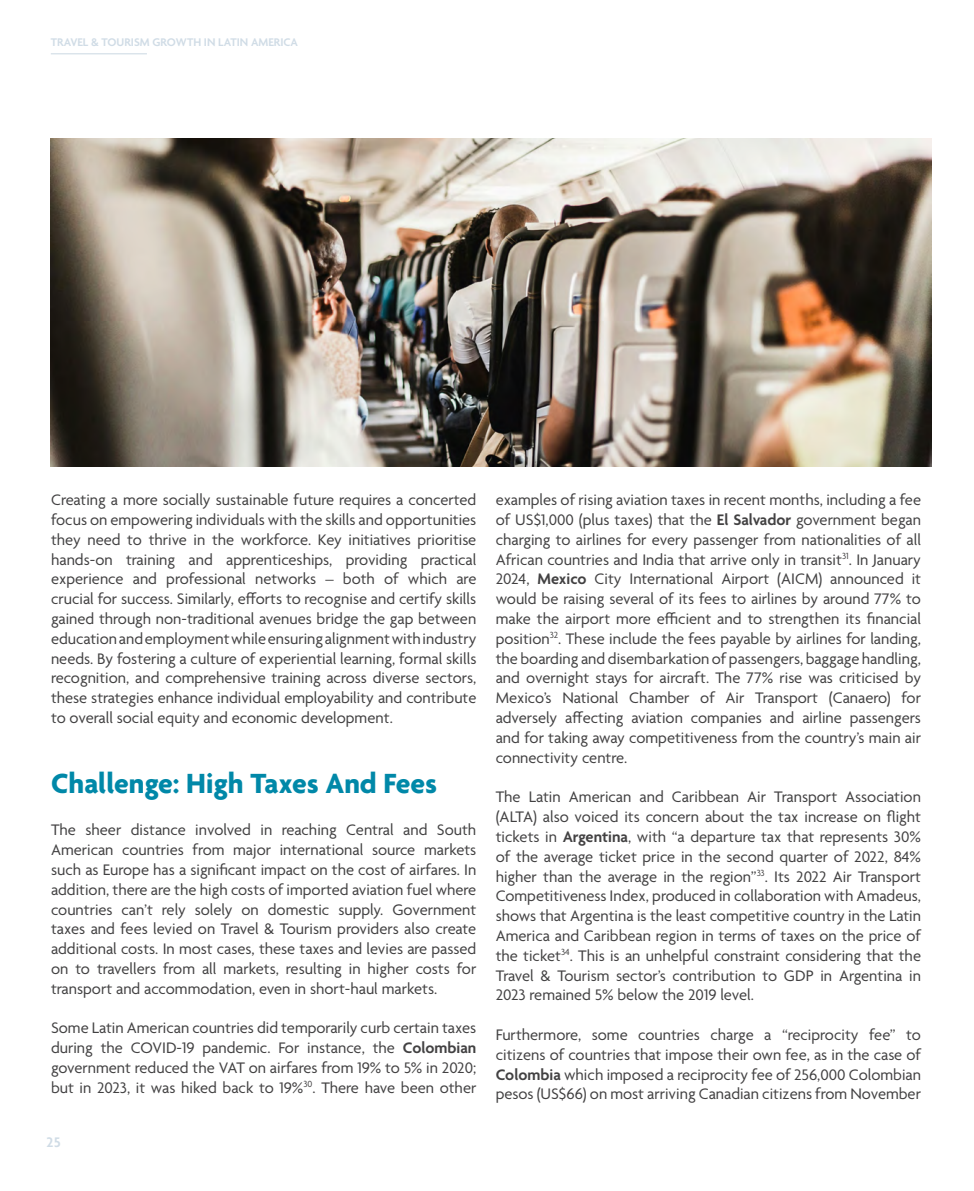
<style>
.page{position:relative;width:974px;height:1191px;background:#fff}
.page>*{position:absolute;margin:0;border:0;box-sizing:border-box;transform-origin:0 0}
.t1{font:700 30px "Agenda";color:#0088a8}
.t2{font:16.5px/19.8px "Agenda";color:#424142;text-align:justify}
.t3{font:600 15px "Agenda";color:#d0dce6}
.t4{font:600 12px "Agenda";color:#d0dce6}
.s1{font-weight:600}
</style>
<div class="page">
<hr style="left:51px;top:53px;width:96px;height:1px;background:#d0dce6">
<img style="left:51px;top:138px;width:880px;height:329px">
<p class="t4" style="left:51px;top:36px;width:249px">TRAVEL &amp; TOURISM GROWTH IN LATIN AMERICA</p>
<p class="t2" style="left:51px;top:491px;width:427px">Creating a more socially sustainable future requires a concerted focus on empowering individuals with the skills and opportunities they need to thrive in the workforce. Key initiatives prioritise hands-on training and apprenticeships, providing practical experience and professional networks – both of which are crucial for success. Similarly, efforts to recognise and certify skills gained through non-traditional avenues bridge the gap between education and employment while ensuring alignment with industry needs. By fostering a culture of experiential learning, formal skills recognition, and comprehensive training across diverse sectors, these strategies enhance individual employability and contribute to overall social equity and economic development.</p>
<h1 class="t1" style="left:51px;top:767px;width:387px">Challenge: High Taxes And Fees</h1>
<p class="t2" style="left:51px;top:821px;width:427px">The sheer distance involved in reaching Central and South American countries from major international source markets such as Europe has a significant impact on the cost of airfares. In addition, there are the high costs of imported aviation fuel where countries can’t rely solely on domestic supply. Government taxes and fees levied on Travel &amp; Tourism providers also create additional costs. In most cases, these taxes and levies are passed on to travellers from all markets, resulting in higher costs for transport and accommodation, even in short-haul markets.</p>
<p class="t2" style="left:51px;top:1019px;width:427px">Some Latin American countries did temporarily curb certain taxes during the COVID-19 pandemic. For instance, the <span class="s1">Colombian </span>government reduced the VAT on airfares from 19% to 5% in 2020; but in 2023, it was hiked back to 19%<sup>30</sup>. There have been other</p>
<p class="t3" style="left:47px;top:1133px;width:15px">25</p>
<p class="t2" style="left:496px;top:491px;width:427px">examples of rising aviation taxes in recent months, including a fee of US$1,000 (plus taxes) that the <span class="s1">El Salvador</span> government began charging to airlines for every passenger from nationalities of all African countries and India that arrive only in transit<sup>31</sup>. In January 2024, <span class="s1">Mexico</span> City International Airport (AICM) announced it would be raising several of its fees to airlines by around 77% to make the airport more efficient and to strengthen its financial position<sup>32</sup>. These include the fees payable by airlines for landing, the boarding and disembarkation of passengers, baggage handling, and overnight stays for aircraft. The 77% rise was criticised by Mexico’s National Chamber of Air Transport (Canaero) for adversely affecting aviation companies and airline passengers and for taking away competitiveness from the country’s main air connectivity centre.</p>
<p class="t2" style="left:496px;top:788px;width:427px">The Latin American and Caribbean Air Transport Association (ALTA) also voiced its concern about the tax increase on flight tickets in <span class="s1">Argentina</span>, with “a departure tax that represents 30% of the average ticket price in the second quarter of 2022, 84% higher than the average in the region”<sup>33</sup>. Its 2022 Air Transport Competitiveness Index, produced in collaboration with Amadeus, shows that Argentina is the least competitive country in the Latin America and Caribbean region in terms of taxes on the price of the ticket<sup>34</sup>. This is an unhelpful constraint considering that the Travel &amp; Tourism sector’s contribution to GDP in Argentina in 2023 remained 5% below the 2019 level.</p>
<p class="t2" style="left:496px;top:1025px;width:427px">Furthermore, some countries charge a “reciprocity fee” to citizens of countries that impose their own fee, as in the case of <span class="s1">Colombia</span> which imposed a reciprocity fee of 256,000 Colombian pesos (US$66) on most arriving Canadian citizens from November</p>
</div>
